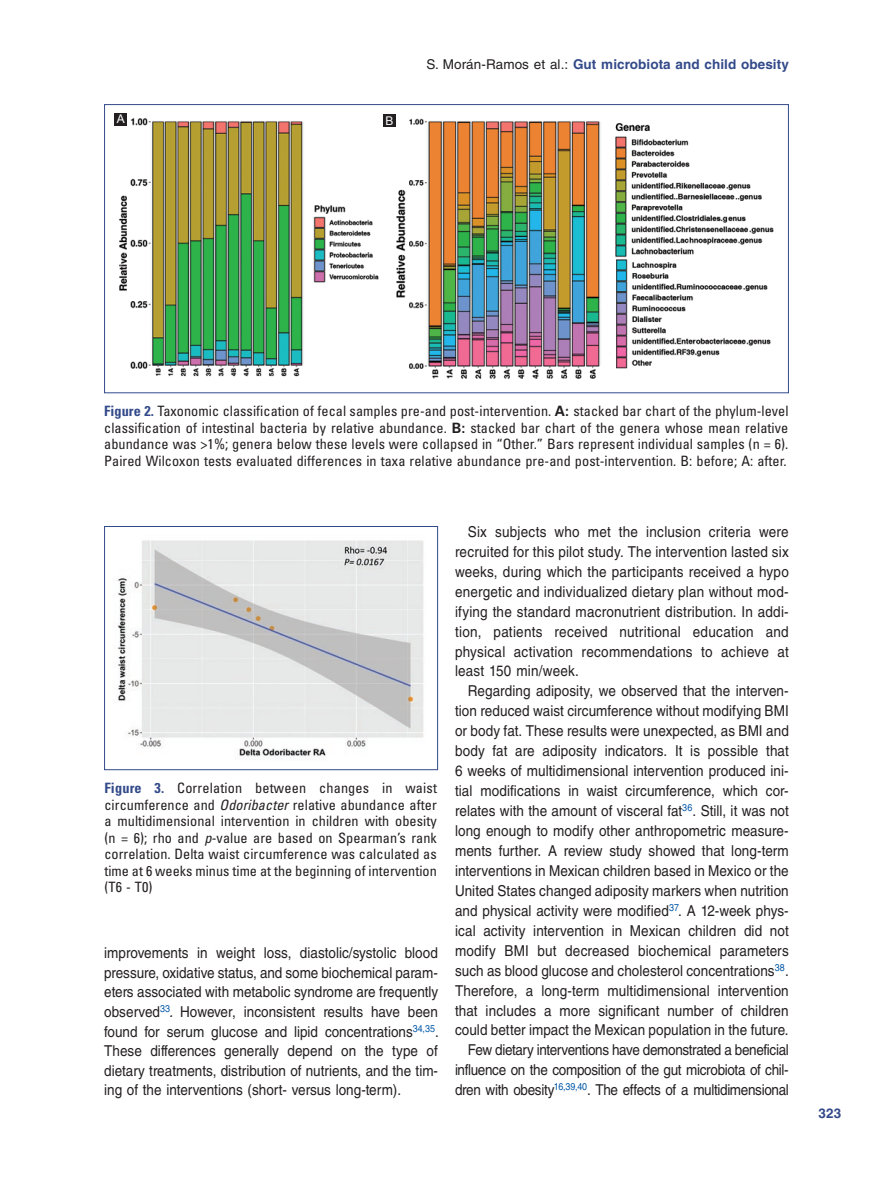
<style>
.page{position:relative;width:893px;height:1191px;background:#fff}
.page>*{position:absolute;margin:0;border:0;box-sizing:border-box;transform-origin:0 0}
.t1{font:15px/20px "Helvetica LT Std";letter-spacing:.005em;color:#231f20;text-align:justify;scale:.9 1}
.t2{font:condensed 14.25px/16.5px "Univers LT Std";letter-spacing:.005em;color:#231f20;text-align:justify}
.t3{font:700 13.5px "Helvetica LT Std";letter-spacing:.005em;color:#334a8a}
.t4{font:12px "Arial";color:#fff}
.s1{font-weight:400;color:#231f20}
.s2{font-weight:700;color:#334a8a}
.s3{font-weight:700;font-stretch:normal}
.s4{font-style:italic}
</style>
<div class="page">
<img style="left:117px;top:540px;width:307px;height:220px">
<div style="left:104px;top:526px;width:334px;height:244px;border:1px solid #334a8a"></div>
<img style="left:115px;top:113px;width:659px;height:266px">
<div style="left:383px;top:114px;width:13px;height:13px;background:#231f20"></div>
<div style="left:115px;top:114px;width:12px;height:12px;background:#231f20"></div>
<p class="t4" style="left:117px;top:111px;width:10px">A</p>
<p class="t4" style="left:385px;top:113px;width:10px">B</p>
<p class="t3" style="left:426px;top:56px;width:364px"><span class="s1">S. Morán-Ramos et al.:</span> Gut microbiota and child obesity</p>
<p class="t2" style="left:104px;top:403px;width:686px"><span class="s2">Figure 2.</span> Taxonomic classification of fecal samples pre-and post-intervention. <span class="s3">A:</span> stacked bar chart of the phylum-level classification of intestinal bacteria by relative abundance. <span class="s3">B:</span> stacked bar chart of the genera whose mean relative abundance was &gt;1%; genera below these levels were collapsed in “Other.” Bars represent individual samples (n = 6).<br>Paired Wilcoxon tests evaluated differences in taxa relative abundance pre-and post-intervention. B: before; A: after.</p>
<p class="t2" style="left:104px;top:779px;width:334px"><span class="s2">Figure 3.</span> Correlation between changes in waist circumference and <span class="s4">Odoribacter</span> relative abundance after a multidimensional intervention in children with obesity (n = 6); rho and <span class="s4">p</span>-value are based on Spearman’s rank correlation. Delta waist circumference was calculated as time at 6 weeks minus time at the beginning of intervention (T6 - T0)</p>
<p class="t1" style="left:104px;top:943px;width:373px;line-height:19.5px">improvements in weight loss, diastolic/systolic blood pressure, oxidative status, and some biochemical param&shy;eters associated with metabolic syndrome are frequently observed<sup>33</sup><span class="s4">.</span> However, inconsistent results have been found for serum glucose and lipid concentrations<sup>34,35</sup>.<br>These differences generally depend on the type of dietary treatments, distribution of nutrients, and the tim&shy;ing of the interventions (short- versus long-term).</p>
<p class="t1" style="left:455px;top:521px;width:372px;text-indent:13px">Six subjects who met the inclusion criteria were recruited for this pilot study. The intervention lasted six weeks, during which the participants received a hypo energetic and individualized dietary plan without mod&shy;ifying the standard macronutrient distribution. In addi&shy;tion, patients received nutritional education and physical activation recommendations to achieve at least 150 min/week.</p>
<p class="t1" style="left:455px;top:681px;width:372px;text-align:right">Regarding adiposity, we observed that the interven&shy;tion reduced waist circumference without modifying BMI or body fat. These results were unexpected, as BMI and body fat are adiposity indicators. It is possible that 6 weeks of multidimensional intervention produced ini&shy;tial modifications in waist circumference, which cor&shy;relates with the amount of visceral fat<sup>36</sup>. Still, it was not long enough to modify other anthropometric measure&shy;ments further. A review study showed that long-term interventions in Mexican children based in Mexico or the United States changed adiposity markers when nutrition and physical activity were modified<sup>37</sup>. A 12-week phys&shy;ical activity intervention in Mexican children did not modify BMI but decreased biochemical parameters such as blood glucose and cholesterol concentrations<sup>38</sup>.<br>Therefore, a long-term multidimensional intervention that includes a more significant number of children could better impact the Mexican population in the future.<br>Few dietary interventions have demonstrated a beneficial influence on the composition of the gut microbiota of chil&shy;dren with obesity<sup>16,39,40</sup>. The effects of a multidimensional</p>
<p class="t3" style="left:819px;top:1104px;width:24px">323</p>
</div>
